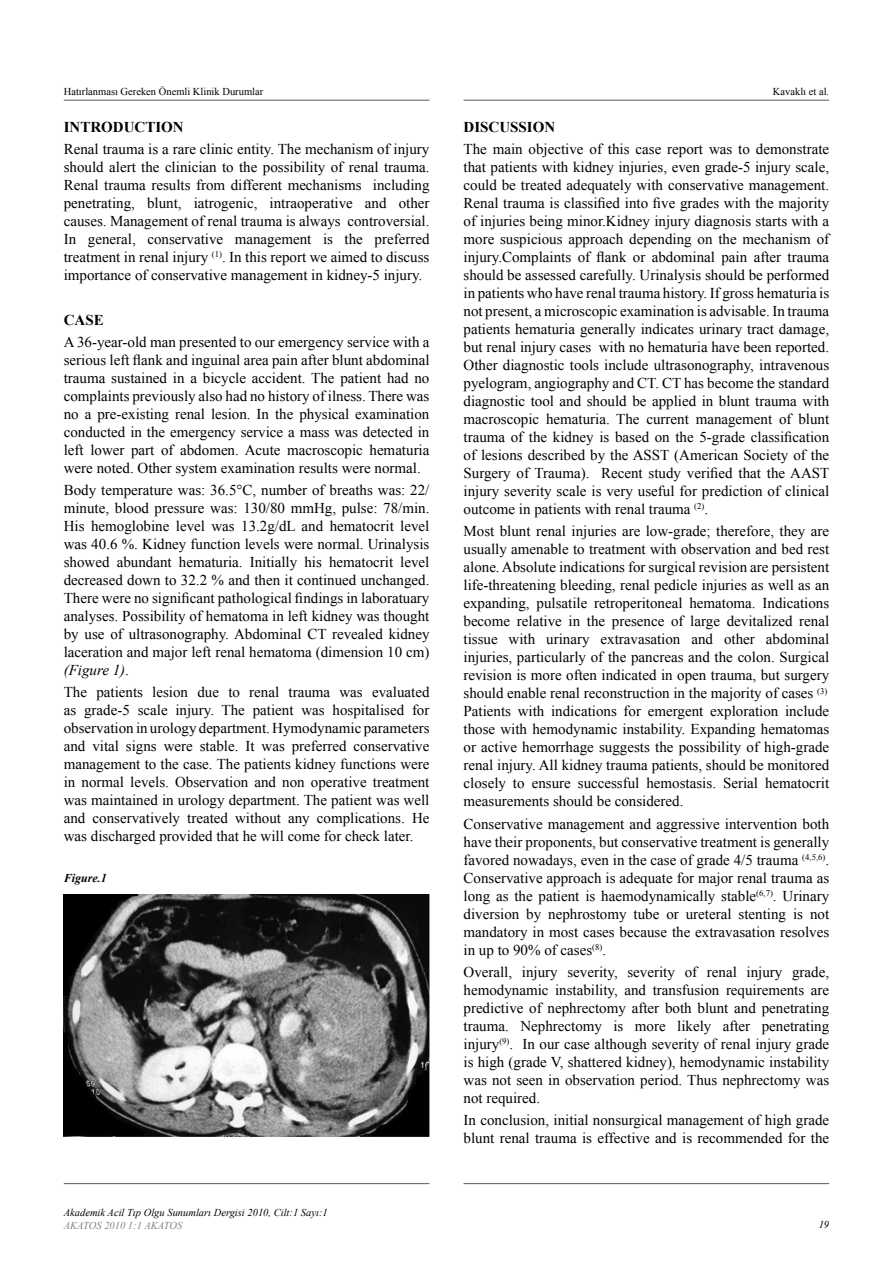
<style>
.page{position:relative;width:893px;height:1263px;background:#fff}
.page>*{position:absolute;margin:0;border:0;box-sizing:border-box;transform-origin:0 0}
.t1{font:15px/18px "Times New Roman";color:#000;text-align:justify}
.t2{font:700 15px "Times New Roman";color:#000}
.t3{font:italic 700 12px "Times New Roman";color:#000}
.t4{font:italic 10.5px "Times New Roman";color:#000}
.t5{font:10.5px "Times New Roman";color:#000}
.t6{font:italic 10.5px "Times New Roman";color:#808285}
.s1{font-style:italic}
</style>
<div class="page">
<hr style="left:64px;top:100px;width:365px;height:1px;background:#58595b">
<hr style="left:463px;top:100px;width:366px;height:1px;background:#58595b">
<img style="left:64px;top:895px;width:365px;height:242px">
<hr style="left:64px;top:1183px;width:365px;height:1px;background:#58595b">
<hr style="left:463px;top:1183px;width:366px;height:1px;background:#58595b">
<p class="t5" style="left:64px;top:85px;width:201px">Hatırlanması Gereken Önemli Klinik Durumlar</p>
<p class="t5" style="left:773px;top:85px;width:58px">Kavaklı et al.</p>
<p class="t2" style="left:463px;top:116px;width:93px">DISCUSSION</p>
<p class="t1" style="left:463px;top:140px;width:367px">The main objective of this case report was to demonstrate that patients with kidney injuries, even grade-5 injury scale, could be treated adequately with conservative management.<br>Renal trauma is classified into five grades with the majority of injuries being minor.Kidney injury diagnosis starts with a more suspicious approach depending on the mechanism of injury.Complaints of flank or abdominal pain after trauma should be assessed carefully. Urinalysis should be performed in patients who have renal trauma history. If gross hematuria is not present, a microscopic examination is advisable. In trauma patients hematuria generally indicates urinary tract damage, but renal injury cases with no hematuria have been reported.<br>Other diagnostic tools include ultrasonography, intravenous pyelogram, angiography and CT. CT has become the standard diagnostic tool and should be applied in blunt trauma with macroscopic hematuria. The current management of blunt trauma of the kidney is based on the 5-grade classification of lesions described by the ASST (American Society of the Surgery of Trauma). Recent study verified that the AAST injury severity scale is very useful for prediction of clinical outcome in patients with renal trauma <sup>(2)</sup>.</p>
<p class="t1" style="left:463px;top:522px;width:367px;text-align:left">Most blunt renal injuries are low-grade; therefore, they are usually amenable to treatment with observation and bed rest alone. Absolute indications for surgical revision are persistent life-threatening bleeding, renal pedicle injuries as well as an expanding, pulsatile retroperitoneal hematoma. Indications become relative in the presence of large devitalized renal tissue with urinary extravasation and other abdominal injuries, particularly of the pancreas and the colon. Surgical revision is more often indicated in open trauma, but surgery should enable renal reconstruction in the majority of cases <sup>(3)<br></sup>Patients with indications for emergent exploration include those with hemodynamic instability. Expanding hematomas or active hemorrhage suggests the possibility of high-grade renal injury. All kidney trauma patients, should be monitored closely to ensure successful hemostasis. Serial hematocrit measurements should be considered.</p>
<p class="t1" style="left:463px;top:814px;width:367px">Conservative management and aggressive intervention both have their proponents, but conservative treatment is generally favored nowadays, even in the case of grade 4/5 trauma <sup>(4,5,6)</sup>.<br>Conservative approach is adequate for major renal trauma as long as the patient is haemodynamically stable<sup>(6,7)</sup>. Urinary diversion by nephrostomy tube or ureteral stenting is not mandatory in most cases because the extravasation resolves in up to 90% of cases<sup>(8)</sup>.</p>
<p class="t1" style="left:463px;top:963px;width:367px">Overall, injury severity, severity of renal injury grade, hemodynamic instability, and transfusion requirements are predictive of nephrectomy after both blunt and penetrating trauma. Nephrectomy is more likely after penetrating injury<sup>(9)</sup>. In our case although severity of renal injury grade is high (grade V, shattered kidney), hemodynamic instability was not seen in observation period. Thus nephrectomy was not required.</p>
<p class="t1" style="left:463px;top:1111px;width:367px">In conclusion, initial nonsurgical management of high grade blunt renal trauma is effective and is recommended for the</p>
<p class="t2" style="left:64px;top:116px;width:121px">INTRODUCTION</p>
<p class="t1" style="left:64px;top:140px;width:367px">Renal trauma is a rare clinic entity. The mechanism of injury should alert the clinician to the possibility of renal trauma.<br>Renal trauma results from different mechanisms including penetrating, blunt, iatrogenic, intraoperative and other causes. Management of renal trauma is always controversial.<br>In general, conservative management is the preferred treatment in renal injury <sup>(1)</sup>. In this report we aimed to discuss importance of conservative management in kidney-5 injury.</p>
<p class="t2" style="left:64px;top:309px;width:42px">CASE</p>
<p class="t1" style="left:64px;top:333px;width:367px">A 36-year-old man presented to our emergency service with a serious left flank and inguinal area pain after blunt abdominal trauma sustained in a bicycle accident. The patient had no complaints previously also had no history of ilness. There was no a pre-existing renal lesion. In the physical examination conducted in the emergency service a mass was detected in left lower part of abdomen. Acute macroscopic hematuria were noted. Other system examination results were normal.</p>
<p class="t1" style="left:64px;top:481px;width:367px">Body temperature was: 36.5°C, number of breaths was: 22/ minute, blood pressure was: 130/80 mmHg, pulse: 78/min.<br>His hemoglobine level was 13.2g/dL and hematocrit level was 40.6 %. Kidney function levels were normal. Urinalysis showed abundant hematuria. Initially his hematocrit level decreased down to 32.2 % and then it continued unchanged.<br>There were no significant pathological findings in laboratuary analyses. Possibility of hematoma in left kidney was thought by use of ultrasonography. Abdominal CT revealed kidney laceration and major left renal hematoma (dimension 10 cm) <span class="s1">(Figure 1)</span>.</p>
<p class="t1" style="left:64px;top:683px;width:367px">The patients lesion due to renal trauma was evaluated as grade-5 scale injury. The patient was hospitalised for observation in urology department. Hymodynamic parameters and vital signs were stable. It was preferred conservative management to the case. The patients kidney functions were in normal levels. Observation and non operative treatment was maintained in urology department. The patient was well and conservatively treated without any complications. He was discharged provided that he will come for check later.</p>
<p class="t3" style="left:64px;top:869px;width:45px">Figure.1</p>
<p class="t4" style="left:64px;top:1205px;width:265px">Akademik Acil Tıp Olgu Sunumları Dergisi 2010, Cilt:1 Sayı:1</p>
<p class="t6" style="left:64px;top:1218px;width:120px">AKATOS 2010 1:1 AKATOS</p>
<p class="t4" style="left:819px;top:1217px;width:12px">19</p>
</div>
